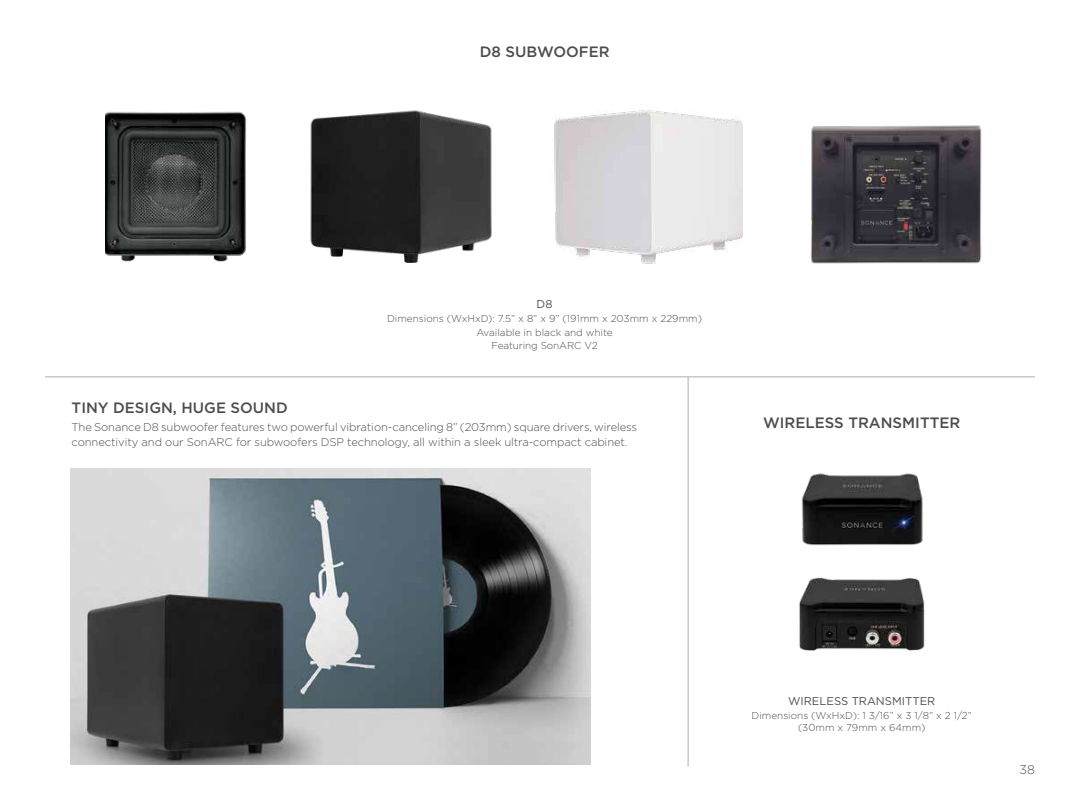
<style>
.page{position:relative;width:1080px;height:810px;background:#fff}
.page>*{position:absolute;margin:0;border:0;box-sizing:border-box;transform-origin:0 0}
.t1{font:500 15px "Gotham";color:#4d4d4f}
.t2{font:300 12.5px "Gotham";color:#4d4d4f}
.t3{font:300 11.25px/15px "Gotham";letter-spacing:-.01em;color:#4d4d4f}
.t4{font:11.25px "Gotham";color:#4d4d4f}
.t5{font:300 10px/13.8px "Gotham";color:#4d4d4f;text-align:center}
</style>
<div class="page">
<img style="left:105px;top:111px;width:142px;height:150px">
<img style="left:810px;top:125px;width:172px;height:139px">
<img style="left:554px;top:111px;width:188px;height:153px">
<img style="left:310px;top:110px;width:182px;height:152px">
<hr style="left:45px;top:376px;width:990px;height:1px;background:#bcbec0">
<img style="left:71px;top:468px;width:520px;height:297px">
<img style="left:801px;top:473px;width:122px;height:73px">
<img style="left:799px;top:577px;width:126px;height:74px">
<hr style="left:688px;top:377px;width:1px;height:389px;background:#bcbec0">
<h1 class="t1" style="left:480px;top:43px;width:131px">D8 SUBWOOFER</h1>
<p class="t4" style="left:537px;top:298px;width:17px">D8</p>
<p class="t5" style="left:387px;top:311px;width:316px">Dimensions (WxHxD): 7.5” x 8” x 9” (191mm x 203mm x 229mm)<br>Available in black and white<br>Featuring SonARC V2</p>
<h1 class="t1" style="left:72px;top:399px;width:218px">TINY DESIGN, HUGE SOUND</h1>
<p class="t3" style="left:72px;top:419px;width:567px">The Sonance D8 subwoofer features two powerful vibration-canceling 8” (203mm) square drivers, wireless connectivity and our SonARC for subwoofers DSP technology, all within a sleek ultra-compact cabinet.</p>
<h1 class="t1" style="left:763px;top:414px;width:199px">WIRELESS TRANSMITTER</h1>
<p class="t4" style="left:788px;top:695px;width:149px">WIRELESS TRANSMITTER</p>
<p class="t5" style="left:752px;top:709px;width:222px;line-height:12px">Dimensions (WxHxD): 1 3/16” x 3 1/8” x 2 1/2” (30mm x 79mm x 64mm)</p>
<p class="t2" style="left:1019px;top:763px;width:17px">38</p>
</div>
